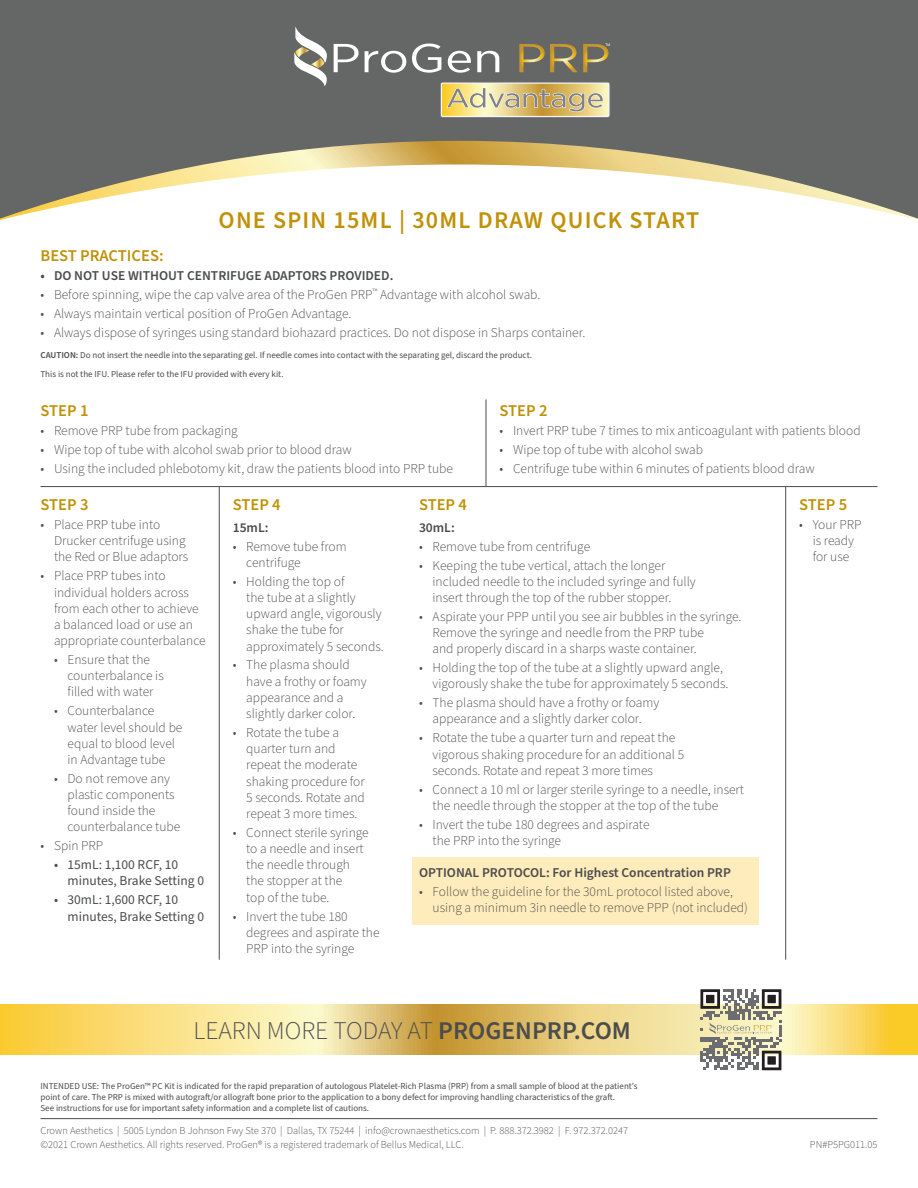
<style>
.page{position:relative;width:918px;height:1188px;background:#fff}
.page>*{position:absolute;margin:0;border:0;box-sizing:border-box;transform-origin:0 0}
.t1{font:300 25.5px "Source Sans Pro";color:#4b4c4d}
.t2{font:600 24px "Source Sans Pro";letter-spacing:.05em;color:#c19208}
.t3{font:600 16.5px "Source Sans Pro";color:#c19208}
.t4{font:300 13.5px/16.2px "Source Sans Pro";color:#4b4c4d}
.t5{font:600 13.5px "Source Sans Pro";color:#4b4c4d}
.t6{font:13.5px/16.2px "Source Sans Pro";color:#4b4c4d}
.t7{font:300 10.5px/13.5px "Source Sans Pro";color:#4b4c4d}
.t8{font:9px/10.8px "Source Sans Pro";color:#4b4c4d}
.s1{font-weight:600}
</style>
<div class="page">
<svg style="left:0;top:0;width:918px;height:220px;fill:#656666"></svg>
<svg style="left:0;top:1005px;width:918px;height:50px;background:#efd37a"></svg>
<svg style="left:700px;top:989px;width:81px;height:81px;background:#b0ad9b"></svg>
<hr style="left:219px;top:487px;width:1px;height:473px;background:#4b4c4d">
<hr style="left:785px;top:487px;width:1px;height:473px;background:#4b4c4d">
<div style="left:412px;top:857px;width:347px;height:33px;background:#ffecbc"></div>
<div style="left:412px;top:876px;width:347px;height:49px;background:#ffecbc"></div>
<hr style="left:40px;top:486px;width:446px;height:1px;background:#4b4c4d">
<hr style="left:486px;top:399px;width:1px;height:87px;background:#4b4c4d">
<hr style="left:486px;top:486px;width:392px;height:1px;background:#4b4c4d">
<svg style="left:334px;top:44px;width:25px;height:28px"></svg>
<svg style="left:365px;top:51px;width:41px;height:22px"></svg>
<svg style="left:412px;top:44px;width:29px;height:29px"></svg>
<svg style="left:448px;top:51px;width:23px;height:22px"></svg>
<svg style="left:477px;top:51px;width:22px;height:21px"></svg>
<svg style="left:294px;top:27px;width:33px;height:59px"></svg>
<svg style="left:519px;top:43px;width:91px;height:29px;background:#887b58"></svg>
<div style="left:440px;top:82px;width:170px;height:36px;border:3px solid #808285"></div>
<div style="left:441px;top:83px;width:168px;height:34px;border:1px solid #fff"></div>
<svg style="left:441px;top:83px;width:168px;height:33px;background:#dac788"></svg>
<hr style="left:40px;top:1118px;width:838px;height:1px;background:#4b4c4d">
<p class="t2" style="left:219px;top:204px;width:482px">ONE SPIN 15ML | 30ML DRAW QUICK START</p>
<p class="t3" style="left:40px;top:244px;width:125px">BEST PRACTICES:</p>
<p class="t5" style="left:40px;top:266px;width:354px">• DO NOT USE WITHOUT CENTRIFUGE ADAPTORS PROVIDED.</p>
<p class="t4" style="left:40px;top:287px;width:501px">• Before spinning, wipe the cap valve area of the ProGen PRP<sup>™</sup> Advantage with alcohol swab.</p>
<p class="t4" style="left:40px;top:305px;width:312px">• Always maintain vertical position of ProGen Advantage.</p>
<p class="t4" style="left:40px;top:324px;width:547px">• Always dispose of syringes using standard biohazard practices. Do not dispose in Sharps container.</p>
<p class="t8" style="left:40px;top:350px;width:493px"><span class="s1">CAUTION:</span> Do not insert the needle into the separating gel. If needle comes into contact with the separating gel, discard the product.</p>
<p class="t8" style="left:40px;top:369px;width:245px">This is not the IFU. Please refer to the IFU provided with every kit.</p>
<p class="t3" style="left:40px;top:400px;width:49px">STEP 1</p>
<p class="t4" style="left:40px;top:423px;width:199px">• Remove PRP tube from packaging</p>
<p class="t4" style="left:40px;top:442px;width:313px">• Wipe top of tube with alcohol swab prior to blood draw</p>
<p class="t4" style="left:40px;top:461px;width:414px">• Using the included phlebotomy kit, draw the patients blood into PRP tube</p>
<p class="t3" style="left:500px;top:400px;width:49px">STEP 2</p>
<p class="t4" style="left:500px;top:423px;width:363px">• Invert PRP tube 7 times to mix anticoagulant with patients blood</p>
<p class="t4" style="left:500px;top:442px;width:205px">• Wipe top of tube with alcohol swab</p>
<p class="t4" style="left:500px;top:461px;width:317px">• Centrifuge tube within 6 minutes of patients blood draw</p>
<p class="t3" style="left:40px;top:494px;width:49px">STEP 3</p>
<p class="t4" style="left:54px;top:517px;width:136px;text-indent:-14px">• Place PRP tube into<br>Drucker centrifuge using the Red or Blue adaptors</p>
<p class="t4" style="left:54px;top:568px;width:153px;text-indent:-14px">• Place PRP tubes into individual holders across from each other to achieve a balanced load or use an appropriate counterbalance</p>
<p class="t4" style="left:68px;top:652px;width:98px;text-indent:-14px">• Ensure that the counterbalance is filled with water</p>
<p class="t4" style="left:68px;top:703px;width:116px;text-indent:-14px">• Counterbalance water level should be equal to blood level in Advantage tube</p>
<p class="t4" style="left:68px;top:771px;width:114px;text-indent:-14px">• Do not remove any plastic components found inside the counterbalance tube</p>
<p class="t4" style="left:40px;top:838px;width:64px">• Spin PRP</p>
<p class="t6" style="left:68px;top:857px;width:138px;text-indent:-14px">• 15mL: 1,100 RCF, 10 minutes, Brake Setting 0</p>
<p class="t6" style="left:68px;top:892px;width:138px;text-indent:-14px">• 30mL: 1,600 RCF, 10 minutes, Brake Setting 0</p>
<p class="t3" style="left:233px;top:494px;width:49px">STEP 4</p>
<p class="t5" style="left:233px;top:518px;width:37px">15mL:</p>
<p class="t4" style="left:246px;top:539px;width:102px;text-indent:-14px">• Remove tube from centrifuge</p>
<p class="t4" style="left:246px;top:574px;width:139px;text-indent:-14px">• Holding the top of<br>the tube at a slightly upward angle, vigorously shake the tube for approximately 5 seconds.</p>
<p class="t4" style="left:246px;top:657px;width:122px;text-indent:-14px">• The plasma should have a frothy or foamy appearance and a slightly darker color.</p>
<p class="t4" style="left:246px;top:725px;width:120px;text-indent:-14px">• Rotate the tube a quarter turn and repeat the moderate shaking procedure for<br>5 seconds. Rotate and repeat 3 more times.</p>
<p class="t4" style="left:246px;top:825px;width:124px;text-indent:-14px">• Connect sterile syringe to a needle and insert the needle through the stopper at the<br>top of the tube.</p>
<p class="t4" style="left:246px;top:908px;width:135px;text-indent:-14px">• Invert the tube 180 degrees and aspirate the<br>PRP into the syringe</p>
<p class="t3" style="left:419px;top:494px;width:49px">STEP 4</p>
<p class="t5" style="left:419px;top:518px;width:37px">30mL:</p>
<p class="t4" style="left:419px;top:539px;width:173px">• Remove tube from centrifuge</p>
<p class="t4" style="left:433px;top:557px;width:265px;text-indent:-14px">• Keeping the tube vertical, attach the longer included needle to the included syringe and fully insert through the top of the rubber stopper.</p>
<p class="t4" style="left:433px;top:609px;width:310px;text-indent:-14px">• Aspirate your PPP until you see air bubbles in the syringe.<br>Remove the syringe and needle from the PRP tube<br>and properly discard in a sharps waste container.</p>
<p class="t4" style="left:433px;top:660px;width:298px;text-indent:-14px">• Holding the top of the tube at a slightly upward angle, vigorously shake the tube for approximately 5 seconds.</p>
<p class="t4" style="left:419px;top:695px;width:242px;text-align:center">• The plasma should have a frothy or foamy appearance and a slightly darker color.</p>
<p class="t4" style="left:433px;top:730px;width:253px;text-indent:-14px">• Rotate the tube a quarter turn and repeat the vigorous shaking procedure for an additional 5 seconds. Rotate and repeat 3 more times</p>
<p class="t4" style="left:433px;top:782px;width:313px;text-indent:-14px">• Connect a 10 ml or larger sterile syringe to a needle, insert the needle through the stopper at the top of the tube</p>
<p class="t4" style="left:433px;top:817px;width:218px;text-indent:-14px">• Invert the tube 180 degrees and aspirate the PRP into the syringe</p>
<p class="t5" style="left:419px;top:864px;width:313px">OPTIONAL PROTOCOL: For Highest Concentration PRP</p>
<p class="t4" style="left:433px;top:884px;width:317px;text-indent:-14px">• Follow the guideline for the 30mL protocol listed above, using a minimum 3in needle to remove PPP (not included)</p>
<p class="t1" style="left:194px;top:1014px;width:439px">LEARN MORE TODAY AT <span class="s1">PROGENPRP.COM</span></p>
<p class="t8" style="left:40px;top:1081px;width:599px">INTENDED USE: The ProGen™ PC Kit is indicated for the rapid preparation of autologous Platelet-Rich Plasma (PRP) from a small sample of blood at the patient’s point of care. The PRP is mixed with autograft/or allograft bone prior to the application to a bony defect for improving handling characteristics of the graft.<br>See instructions for use for important safety information and a complete list of cautions.</p>
<p class="t7" style="left:40px;top:1124px;width:589px">Crown Aesthetics | 5005 Lyndon B Johnson Fwy Ste 370 | Dallas, TX 75244 | info@crownaesthetics.com | P. 888.372.3982 | F. 972.372.0247 ©2021 Crown Aesthetics. All rights reserved. ProGen® is a registered trademark of Bellus Medical, LLC.</p>
<p class="t3" style="left:799px;top:494px;width:49px">STEP 5</p>
<p class="t4" style="left:799px;top:517px;width:64px;text-align:center">• Your PRP is ready<br>for use</p>
<p class="t7" style="left:810px;top:1138px;width:69px">PN#P5PG011.05</p>
</div>
